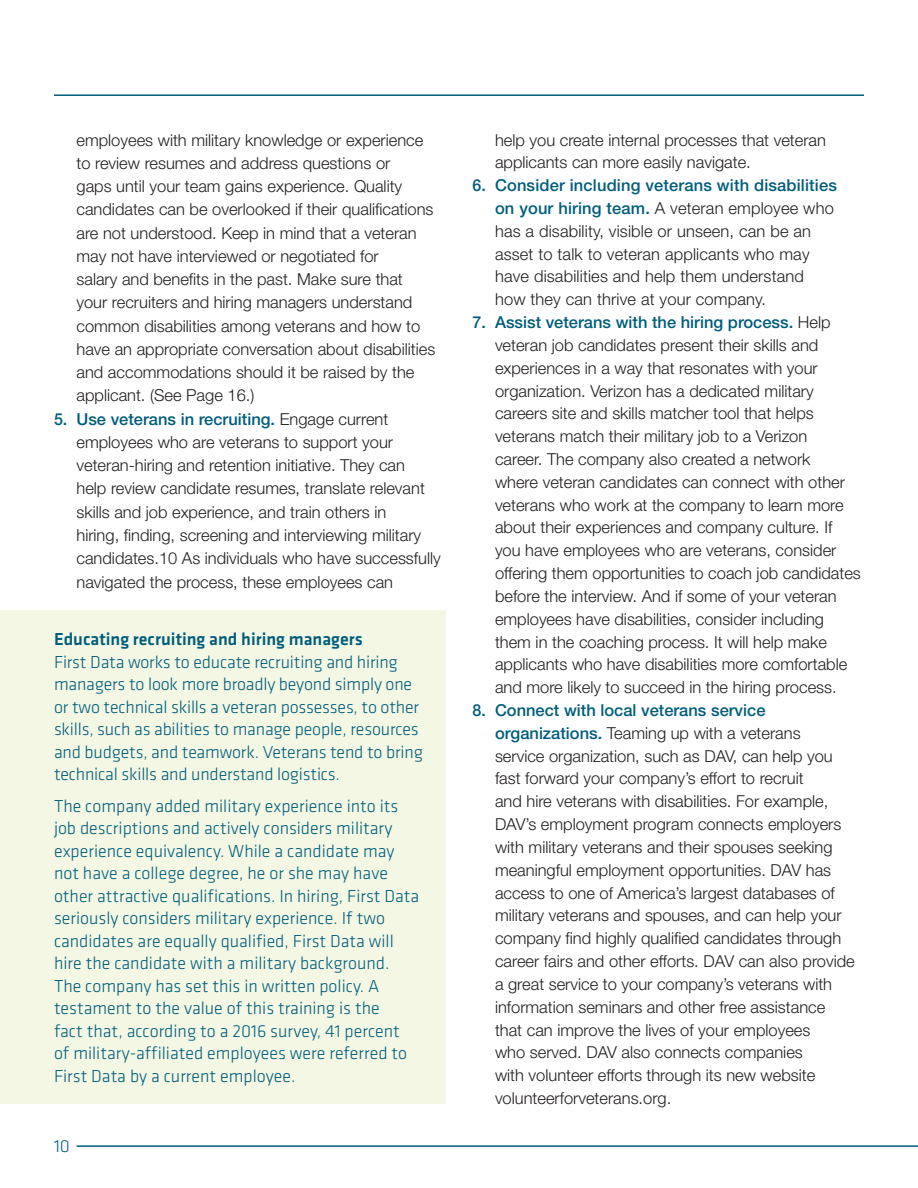
<style>
.page{position:relative;width:918px;height:1188px;background:#fff}
.page>*{position:absolute;margin:0;border:0;box-sizing:border-box;transform-origin:0 0}
.t1{font:300 18px/22.5px "Klavika";color:#005d7d}
.t2{font:500 18px "Klavika";color:#005d7d}
.t3{font:300 16.5px/22.8px "Helvetica Neue LT Std";color:#231f20}
.s1{font-weight:500;color:#005d7d}
</style>
<div class="page">
<hr style="left:76px;top:1145px;width:842px;height:2px;background:#005d7d">
<hr style="left:54px;top:94px;width:810px;height:2px;background:#005d7d">
<div style="left:0;top:611px;width:446px;height:493px;background:#f4f7e3"></div>
<p class="t3" style="left:76px;top:128px;width:360px;line-height:23.2px">employees with military knowledge or experience to review resumes and address questions or<br>gaps until your team gains experience. Quality candidates can be overlooked if their qualifications are not understood. Keep in mind that a veteran may not have interviewed or negotiated for<br>salary and benefits in the past. Make sure that your recruiters and hiring managers understand common disabilities among veterans and how to have an appropriate conversation about disabilities and accommodations should it be raised by the applicant. (See Page 16.)</p>
<p class="t3" style="left:76px;top:407px;width:366px;line-height:23.2px;text-indent:-22px"><span class="s1">5. Use veterans in recruiting.</span> Engage current employees who are veterans to support your veteran-hiring and retention initiative. They can<br>help review candidate resumes, translate relevant skills and job experience, and train others in<br>hiring, finding, screening and interviewing military candidates. 10 As individuals who have successfully navigated the process, these employees can</p>
<p class="t2" style="left:54px;top:627px;width:310px">Educating recruiting and hiring managers</p>
<p class="t1" style="left:54px;top:650px;width:370px">First Data works to educate recruiting and hiring managers to look more broadly beyond simply one or two technical skills a veteran possesses, to other skills, such as abilities to manage people, resources and budgets, and teamwork. Veterans tend to bring technical skills and understand logistics.</p>
<p class="t1" style="left:54px;top:794px;width:367px">The company added military experience into its job descriptions and actively considers military experience equivalency. While a candidate may not have a college degree, he or she may have other attractive qualifications. In hiring, First Data seriously considers military experience. If two candidates are equally qualified, First Data will hire the candidate with a military background.<br>The company has set this in written policy. A testament to the value of this training is the<br>fact that, according to a 2016 survey, 41 percent of military-affiliated employees were referred to First Data by a current employee.</p>
<p class="t1" style="left:54px;top:1135px;width:17px">10</p>
<p class="t3" style="left:495px;top:128px;width:333px">help you create internal processes that veteran applicants can more easily navigate.</p>
<p class="t3" style="left:495px;top:174px;width:343px;text-indent:-22px"><span class="s1">6. Consider including veterans with disabilities on your hiring team.</span> A veteran employee who has a disability, visible or unseen, can be an asset to talk to veteran applicants who may have disabilities and help them understand how they can thrive at your company.</p>
<p class="t3" style="left:495px;top:310px;width:367px;text-indent:-22px"><span class="s1">7. Assist veterans with the hiring process.</span> Help veteran job candidates present their skills and experiences in a way that resonates with your organization. Verizon has a dedicated military careers site and skills matcher tool that helps veterans match their military job to a Verizon<br>career. The company also created a network<br>where veteran candidates can connect with other veterans who work at the company to learn more about their experiences and company culture. If you have employees who are veterans, consider offering them opportunities to coach job candidates before the interview. And if some of your veteran employees have disabilities, consider including them in the coaching process. It will help make applicants who have disabilities more comfortable and more likely to succeed in the hiring process.</p>
<p class="t3" style="left:495px;top:698px;width:361px;text-indent:-22px"><span class="s1">8. Connect with local veterans service organizations.</span> Teaming up with a veterans<br>service organization, such as DAV, can help you fast forward your company’s effort to recruit<br>and hire veterans with disabilities. For example, DAV’s employment program connects employers with military veterans and their spouses seeking meaningful employment opportunities. DAV has access to one of America’s largest databases of military veterans and spouses, and can help your company find highly qualified candidates through career fairs and other efforts. DAV can also provide a great service to your company’s veterans with information seminars and other free assistance that can improve the lives of your employees<br>who served. DAV also connects companies<br>with volunteer efforts through its new website volunteerforveterans. org.</p>
</div>
